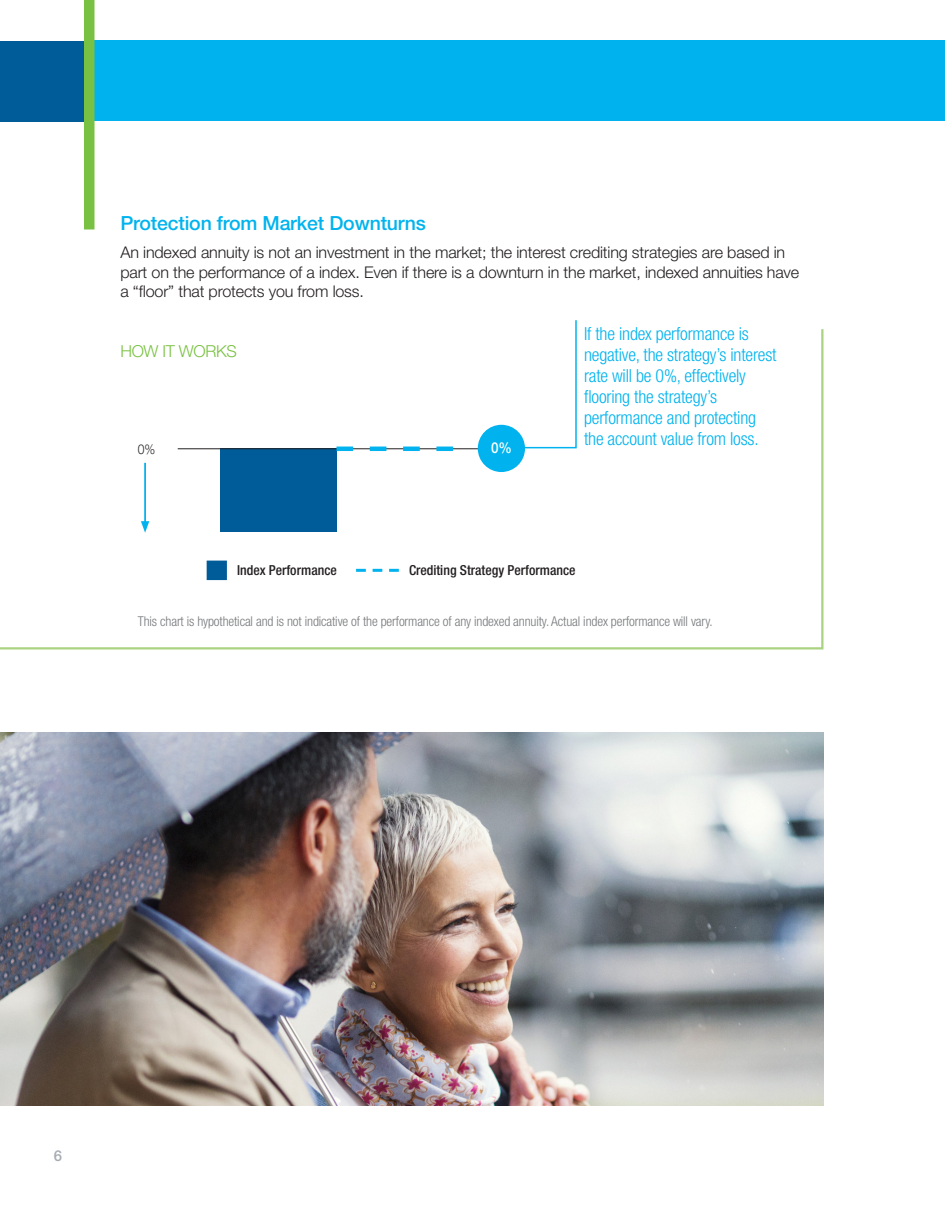
<style>
.page{position:relative;width:945px;height:1215px;background:#fff}
.page>*{position:absolute;margin:0;border:0;box-sizing:border-box;transform-origin:0 0}
.t1{font:500 19.5px "Helvetica Neue LT Std";letter-spacing:-.01em;color:#00b3ee}
.t2{font:300 condensed 18px/21px "Helvetica Neue LT Std";letter-spacing:-.01em;color:#00b3ee}
.t3{font:300 16.5px "Helvetica Neue LT Std";letter-spacing:-.02em;color:#79c142}
.t4{font:300 16.2px/19.5px "Helvetica Neue LT Std";letter-spacing:-.01em;color:#231f20}
.t5{font:500 15px "Helvetica Neue LT Std";color:#fff;scale:.9 1}
.t6{font:500 15px "Helvetica Neue LT Std";color:#a6acb4}
.t7{font:500 condensed 13.8px "Helvetica Neue LT Std";color:#231f20}
.t8{font:300 condensed 13.5px "Helvetica Neue LT Std";letter-spacing:-.01em;color:#76787b}
.t9{font:300 13.5px "Helvetica Neue LT Std";color:#231f20;scale:.9 1}
</style>
<div class="page">
<img style="left:0;top:732px;width:824px;height:373px">
<svg style="left:0;top:329px;width:824px;height:321px"></svg>
<hr style="left:144px;top:463px;width:2px;height:61px;background:#00b3ee">
<svg style="left:141px;top:521px;width:8px;height:12px"></svg>
<div style="left:220px;top:448px;width:116px;height:84px;background:#005c98"></div>
<div style="left:207px;top:561px;width:20px;height:19px;background:#005c98"></div>
<svg style="left:356px;top:569px;width:43px;height:3px"></svg>
<hr style="left:178px;top:448px;width:318px;height:1px;background:#231f20">
<svg style="left:336px;top:447px;width:117px;height:4px"></svg>
<svg style="left:485px;top:320px;width:93px;height:129px"></svg>
<div style="left:478px;top:425px;width:47px;height:47px;background:#00b3ee;border-radius:50%"></div>
<div style="left:89px;top:40px;width:856px;height:81px;background:#00b3ee"></div>
<div style="left:0;top:41px;width:89px;height:81px;background:#005c98"></div>
<div style="left:84px;top:0;width:10px;height:230px;background:#79c142"></div>
<p class="t1" style="left:120px;top:212px;width:307px">Protection from Market Downturns</p>
<p class="t4" style="left:120px;top:243px;width:680px">An indexed annuity is not an investment in the market; the interest crediting strategies are based in part on the performance of a index. Even if there is a downturn in the market, indexed annuities have a “floor” that protects you from loss.</p>
<p class="t3" style="left:120px;top:341px;width:118px">HOW IT WORKS</p>
<p class="t9" style="left:138px;top:441px;width:21px">0%</p>
<p class="t5" style="left:491px;top:439px;width:25px">0%</p>
<p class="t2" style="left:584px;top:323px;width:194px">If the index performance is negative, the strategy’s interest rate will be 0%, effectively flooring the strategy’s performance and protecting the account value from loss.</p>
<p class="t7" style="left:237px;top:561px;width:101px">Index Performance</p>
<p class="t7" style="left:409px;top:561px;width:168px">Crediting Strategy Performance</p>
<p class="t8" style="left:138px;top:614px;width:576px">This chart is hypothetical and is not indicative of the performance of any indexed annuity. Actual index performance will vary.</p>
<p class="t6" style="left:54px;top:1147px;width:10px">6</p>
</div>
